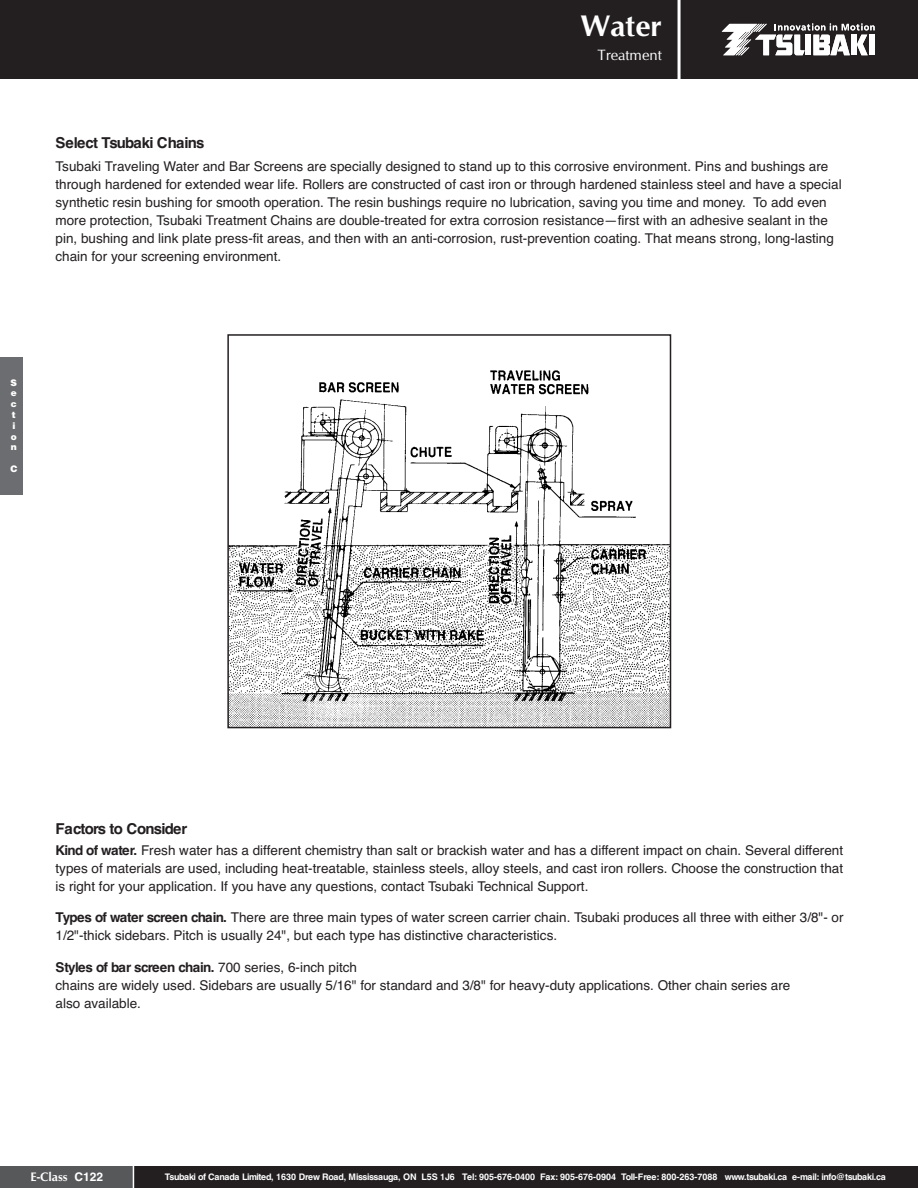
<style>
.page{position:relative;width:918px;height:1188px;background:#fff}
.page>*{position:absolute;margin:0;border:0;box-sizing:border-box;transform-origin:0 0}
.t1{font:700 30px "CG Omega";color:#fff}
.t2{font:700 15px "Helvetica";letter-spacing:-.055em;color:#231f20}
.t3{font:15px "CG Omega";color:#fff}
.t4{font:13.5px/18px "Helvetica";color:#231f20}
.t5{font:700 12.3px "CG Omega";color:#fff}
.t6{font:700 9px "Helvetica";letter-spacing:-.055em;color:#fff}
.t7{font:900 9px/10.8px "Helvetica";color:#fff}
.s1{font-weight:700}
.s2{font-family:"Helvetica";font-size:12px}
</style>
<div class="page">
<div style="left:0;top:1166px;width:133px;height:22px;background:#57585a"></div>
<div style="left:134px;top:1166px;width:784px;height:22px;background:#231f20"></div>
<div style="left:0;top:0;width:918px;height:79px;background:#231f20"></div>
<hr style="left:678px;top:0;width:3px;height:95px;background:#fff">
<div style="left:0;top:357px;width:23px;height:138px;background:#6c6d70"></div>
<svg style="left:722px;top:24px;width:153px;height:31px"></svg>
<img style="left:230px;top:370px;width:438px;height:355px">
<div style="left:227px;top:334px;width:444px;height:394px;border:2px solid #231f20"></div>
<h1 class="t1" style="left:581px;top:8px;width:83px">Water</h1>
<p class="t3" style="left:597px;top:46px;width:66px">Treatment</p>
<p class="t2" style="left:56px;top:134px;width:150px">Select Tsubaki Chains</p>
<p class="t4" style="left:56px;top:157px;width:788px">Tsubaki Traveling Water and Bar Screens are specially designed to stand up to this corrosive environment. Pins and bushings are through hardened for extended wear life. Rollers are constructed of cast iron or through hardened stainless steel and have a special synthetic resin bushing for smooth operation. The resin bushings require no lubrication, saving you time and money. To add even more protection, Tsubaki Treatment Chains are double-treated for extra corrosion resistance—first with an adhesive sealant in the pin, bushing and link plate press-fit areas, and then with an anti-corrosion, rust-prevention coating. That means strong, long-lasting chain for your screening environment.</p>
<p class="t7" style="left:11px;top:377px;width:8px">S e c t i o n</p>
<p class="t7" style="left:10px;top:463px;width:9px">C</p>
<p class="t2" style="left:56px;top:820px;width:133px">Factors to Consider</p>
<p class="t4" style="left:56px;top:841px;width:789px;text-align:justify"><span class="s1">Kind of water.</span> Fresh water has a different chemistry than salt or brackish water and has a different impact on chain. Several different types of materials are used, including heat-treatable, stainless steels, alloy steels, and cast iron rollers. Choose the construction that is right for your application. If you have any questions, contact Tsubaki Technical Support.</p>
<p class="t4" style="left:56px;top:909px;width:790px"><span class="s1">Types of water screen chain.</span> There are three main types of water screen carrier chain. Tsubaki produces all three with either 3/8"- or<br>1/2"-thick sidebars. Pitch is usually 24", but each type has distinctive characteristics.</p>
<p class="t4" style="left:56px;top:958px;width:736px"><span class="s1">Styles of bar screen chain.</span> 700 series, 6-inch pitch<br>chains are widely used. Sidebars are usually 5/16" for standard and 3/8" for heavy-duty applications. Other chain series are also available.</p>
<p class="t5" style="left:31px;top:1169px;width:74px">E-Class <span class="s2">C122</span></p>
<p class="t6" style="left:165px;top:1172px;width:722px">Tsubaki of Canada Limited, 1630 Drew Road, Mississauga, ON L5S 1J6 Tel: 905-676-0400 Fax: 905-676-0904 Toll-Free: 800-263-7088 www.tsubaki.ca e-mail: info@tsubaki.ca</p>
</div>
